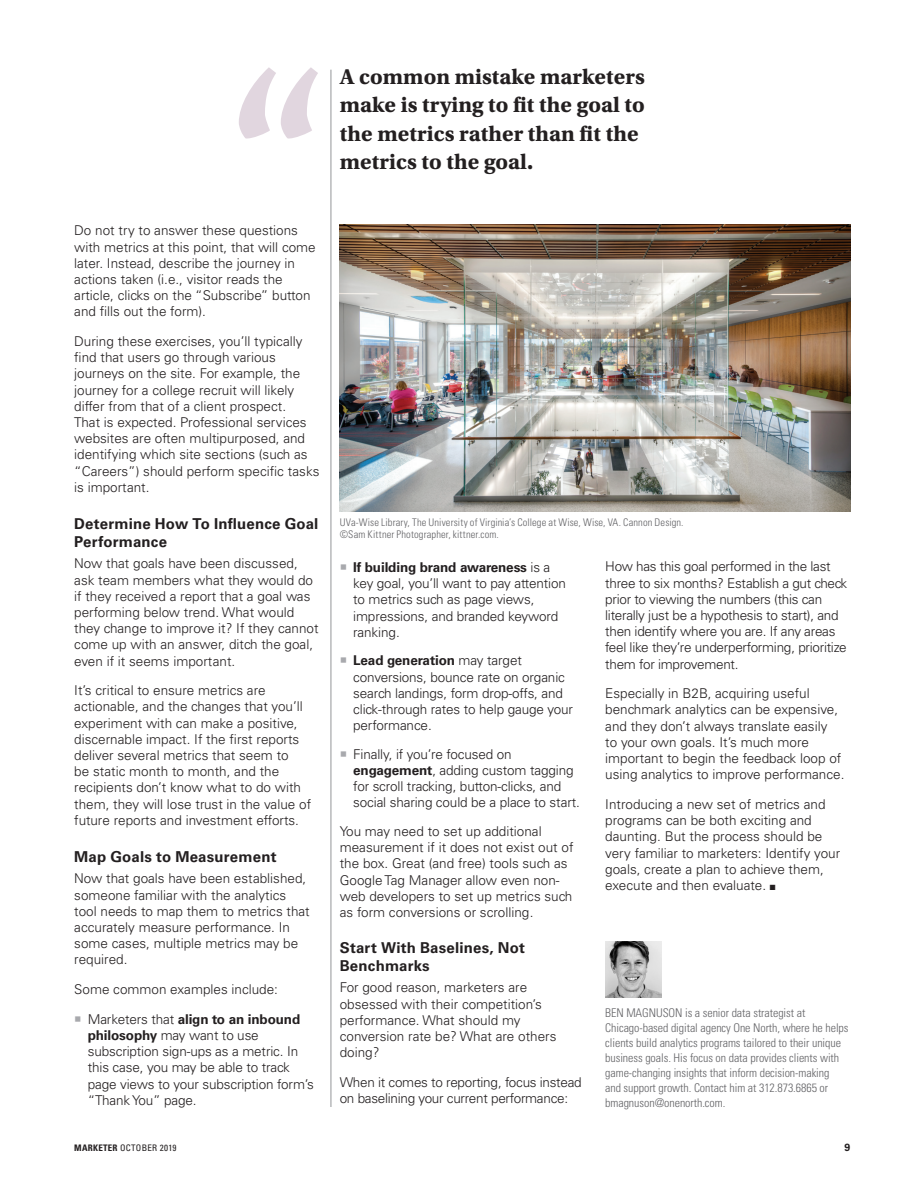
<style>
.page{position:relative;width:918px;height:1188px;background:#fff}
.page>*{position:absolute;margin:0;border:0;box-sizing:border-box;transform-origin:0 0}
.t1{font:219.6px "Utopia Std Semibold Capt";color:#e1d6df}
.t2{font:22.5px/28.5px "Utopia Std Bold Capt";color:#231f20}
.t3{font:700 15px/18px "Univers LT Std";letter-spacing:.015em;color:#231f20}
.t4{font:300 13.5px/16.2px "Univers LT Std";color:#231f20}
.t5{font:300 13.5px/16.2px "Univers LT Std";letter-spacing:-.02em;color:#231f20}
.t6{font:300 condensed 12px/15px "Univers LT Std";letter-spacing:-.005em;color:#636366}
.t7{font:300 condensed 10.5px/12px "Univers LT Std";letter-spacing:.01em;color:#636366}
.t8{font:700 10.5px "Univers LT Std";color:#231f20}
.t9{font:condensed 9px "Univers LT Std";letter-spacing:.03em;color:#231f20}
.s1{color:#a8a9ad}
.s2{font-weight:700}
</style>
<div class="page">
<hr style="left:331px;top:70px;width:1px;height:1037px;background:#939598">
<img style="left:339px;top:225px;width:511px;height:287px">
<img style="left:606px;top:942px;width:55px;height:56px">
<h1 class="t1" style="left:227px;top:31px;width:105px">“</h1>
<p class="t4" style="left:74px;top:223px;width:243px">Do not try to answer these questions with metrics at this point, that will come later. Instead, describe the journey in actions taken (i.e., visitor reads the article, clicks on the “Subscribe” button and fills out the form).</p>
<p class="t4" style="left:74px;top:333px;width:247px">During these exercises, you’ll typically find that users go through various journeys on the site. For example, the journey for a college recruit will likely differ from that of a client prospect.<br>That is expected. Professional services websites are often multipurposed, and identifying which site sections (such as “Careers”) should perform specific tasks is important.</p>
<p class="t3" style="left:74px;top:515px;width:246px">Determine How To Influence Goal<br>Performance</p>
<p class="t4" style="left:74px;top:556px;width:246px">Now that goals have been discussed, ask team members what they would do if they received a report that a goal was performing below trend. What would they change to improve it? If they cannot come up with an answer, ditch the goal, even if it seems important.</p>
<p class="t4" style="left:74px;top:682px;width:238px">It’s critical to ensure metrics are actionable, and the changes that you’ll experiment with can make a positive, discernable impact. If the first reports deliver several metrics that seem to<br>be static month to month, and the recipients don’t know what to do with them, they will lose trust in the value of future reports and investment efforts.</p>
<p class="t3" style="left:74px;top:848px;width:204px">Map Goals to Measurement</p>
<p class="t4" style="left:74px;top:871px;width:237px">Now that goals have been established, someone familiar with the analytics tool needs to map them to metrics that accurately measure performance. In some cases, multiple metrics may be required.</p>
<p class="t4" style="left:74px;top:981px;width:205px">Some common examples include:</p>
<p class="t4" style="left:88px;top:1011px;width:228px;text-indent:-14px"><span class="s1">○</span> Marketers that <span class="s2">align to an inbound philosophy</span> may want to use subscription sign-ups as a metric. In this case, you may be able to track page views to your subscription form’s “Thank You” page.</p>
<h2 class="t2" style="left:340px;top:62px;width:307px">A common mistake marketers make is trying to fit the goal to the metrics rather than fit the metrics to the goal.</h2>
<p class="t7" style="left:340px;top:517px;width:345px">UVa-Wise Library, The University of Virginia’s College at Wise, Wise, VA. Cannon Design. ©Sam Kittner Photographer, kittner.com.</p>
<p class="t4" style="left:353px;top:559px;width:214px;text-indent:-14px"><span class="s1">○</span> <span class="s2">If building brand awareness</span> is a key goal, you’ll want to pay attention to metrics such as page views, impressions, and branded keyword ranking.</p>
<p class="t4" style="left:353px;top:653px;width:221px;text-indent:-14px"><span class="s1">○</span> <span class="s2">Lead generation</span> may target conversions, bounce rate on organic search landings, form drop-offs, and click-through rates to help gauge your performance.</p>
<p class="t4" style="left:353px;top:746px;width:228px;text-indent:-14px"><span class="s1">○</span> Finally, if you’re focused on <span class="s2">engagement</span>, adding custom tagging for scroll tracking, button-clicks, and social sharing could be a place to start.</p>
<p class="t4" style="left:340px;top:823px;width:235px">You may need to set up additional measurement if it does not exist out of the box. Great (and free) tools such as Google Tag Manager allow even non&shy;web developers to set up metrics such as form conversions or scrolling.</p>
<p class="t3" style="left:340px;top:939px;width:187px">Start With Baselines, Not<br>Benchmarks</p>
<p class="t4" style="left:340px;top:980px;width:218px">For good reason, marketers are obsessed with their competition’s performance. What should my conversion rate be? What are others doing?</p>
<p class="t5" style="left:340px;top:1074px;width:244px">When it comes to reporting, focus instead on baselining your current performance:</p>
<p class="t5" style="left:605px;top:559px;width:244px">How has this goal performed in the last three to six months? Establish a gut check prior to viewing the numbers (this can literally just be a hypothesis to start), and then identify where you are. If any areas feel like they’re underperforming, prioritize them for improvement.</p>
<p class="t4" style="left:605px;top:685px;width:241px">Especially in B2B, acquiring useful benchmark analytics can be expensive, and they don’t always translate easily<br>to your own goals. It’s much more important to begin the feedback loop of using analytics to improve performance.</p>
<p class="t4" style="left:605px;top:796px;width:236px">Introducing a new set of metrics and programs can be both exciting and daunting. But the process should be very familiar to marketers: Identify your goals, create a plan to achieve them, execute and then evaluate. ■</p>
<p class="t6" style="left:605px;top:1005px;width:245px">BEN MAGNUSON is a senior data strategist at Chicago-based digital agency One North, where he helps clients build analytics programs tailored to their unique business goals. His focus on data provides clients with game-changing insights that inform decision-making<br>and support growth. Contact him at 312.873.6865 or bmagnuson@onenorth.com.</p>
<p class="t9" style="left:74px;top:1142px;width:104px"><span class="s2">MARKETER</span> OCTOBER 2019</p>
<p class="t8" style="left:845px;top:1141px;width:7px">9</p>
</div>
